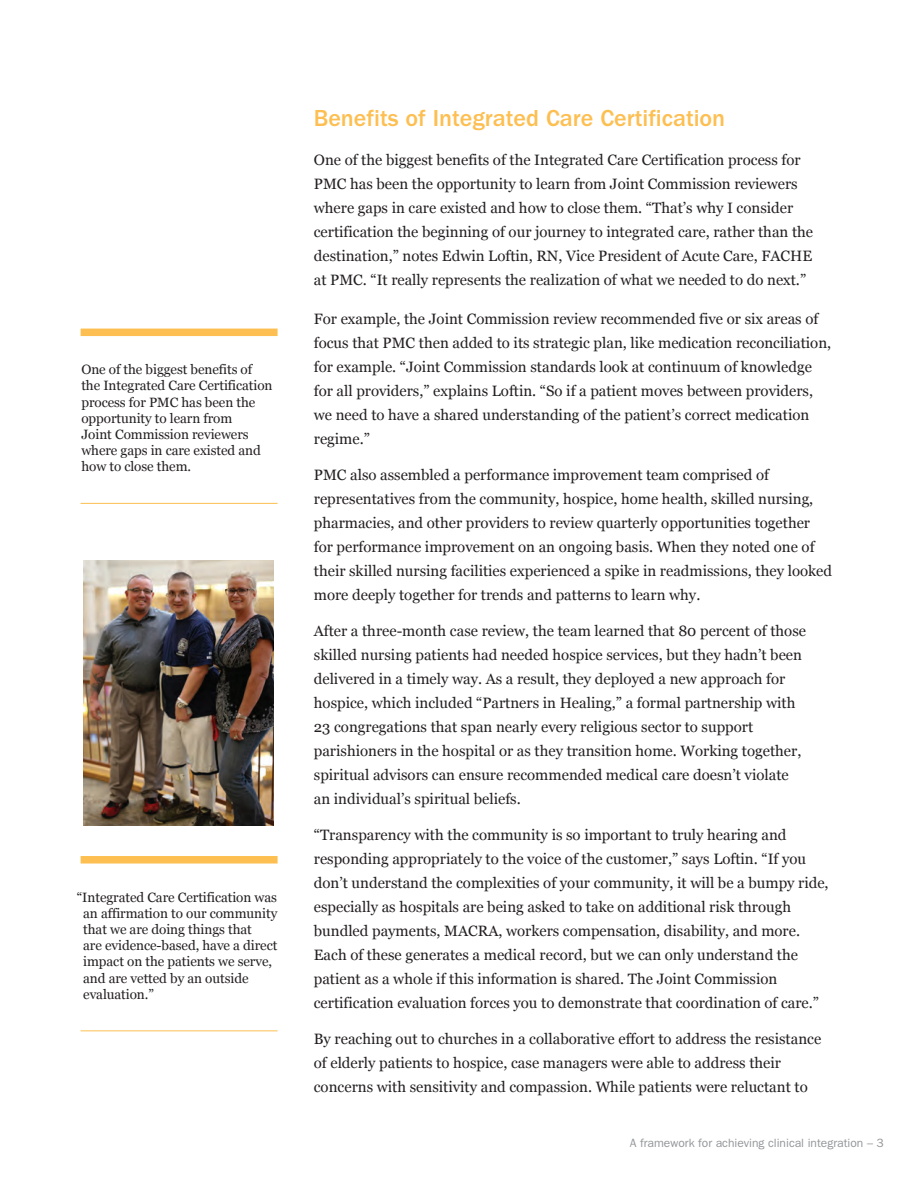
<style>
.page{position:relative;width:918px;height:1188px;background:#fff}
.page>*{position:absolute;margin:0;border:0;box-sizing:border-box;transform-origin:0 0}
.t1{font:500 24px "Franklin Gothic";color:#fdbf51}
.t2{font:15px/24px "Georgia";color:#231f20}
.t3{font:13.5px/16.2px "Georgia";letter-spacing:-.005em;color:#231f20}
.t4{font:12px "Franklin Gothic";color:#939598}
</style>
<div class="page">
<img style="left:83px;top:560px;width:191px;height:266px">
<div style="left:81px;top:856px;width:197px;height:8px;background:#fdbf51"></div>
<hr style="left:81px;top:1030px;width:197px;height:1px;background:#fdbf51">
<div style="left:81px;top:329px;width:197px;height:7px;background:#fdbf51"></div>
<hr style="left:81px;top:503px;width:197px;height:1px;background:#fdbf51">
<p class="t3" style="left:81px;top:362px;width:193px">One of the biggest benefits of the Integrated Care Certification process for PMC has been the opportunity to learn from<br>Joint Commission reviewers where gaps in care existed and how to close them.</p>
<p class="t3" style="left:83px;top:889px;width:196px;text-indent:-6px">“Integrated Care Certification was an affirmation to our community that we are doing things that<br>are evidence-based, have a direct impact on the patients we serve, and are vetted by an outside evaluation.”</p>
<p class="t1" style="left:314px;top:105px;width:413px">Benefits of Integrated Care Certification</p>
<p class="t2" style="left:314px;top:148px;width:501px">One of the biggest benefits of the Integrated Care Certification process for PMC has been the opportunity to learn from Joint Commission reviewers where gaps in care existed and how to close them. “That’s why I consider certification the beginning of our journey to integrated care, rather than the destination,” notes Edwin Loftin, RN, Vice President of Acute Care, FACHE at PMC. “It really represents the realization of what we needed to do next.”</p>
<p class="t2" style="left:314px;top:307px;width:519px">For example, the Joint Commission review recommended five or six areas of focus that PMC then added to its strategic plan, like medication reconciliation, for example. “Joint Commission standards look at continuum of knowledge for all providers,” explains Loftin. “So if a patient moves between providers, we need to have a shared understanding of the patient’s correct medication regime.”</p>
<p class="t2" style="left:314px;top:463px;width:520px">PMC also assembled a performance improvement team comprised of representatives from the community, hospice, home health, skilled nursing, pharmacies, and other providers to review quarterly opportunities together for performance improvement on an ongoing basis. When they noted one of their skilled nursing facilities experienced a spike in readmissions, they looked more deeply together for trends and patterns to learn why.</p>
<p class="t2" style="left:314px;top:619px;width:494px">After a three-month case review, the team learned that 80 percent of those skilled nursing patients had needed hospice services, but they hadn’t been delivered in a timely way. As a result, they deployed a new approach for hospice, which included “Partners in Healing,” a formal partnership with 23 congregations that span nearly every religious sector to support parishioners in the hospital or as they transition home. Working together, spiritual advisors can ensure recommended medical care doesn’t violate an individual’s spiritual beliefs.</p>
<p class="t2" style="left:314px;top:823px;width:516px">“Transparency with the community is so important to truly hearing and responding appropriately to the voice of the customer,” says Loftin. “If you don’t understand the complexities of your community, it will be a bumpy ride, especially as hospitals are being asked to take on additional risk through bundled payments, MACRA, workers compensation, disability, and more.<br>Each of these generates a medical record, but we can only understand the patient as a whole if this information is shared. The Joint Commission certification evaluation forces you to demonstrate that coordination of care.”</p>
<p class="t2" style="left:314px;top:1027px;width:509px">By reaching out to churches in a collaborative effort to address the resistance of elderly patients to hospice, case managers were able to address their concerns with sensitivity and compassion. While patients were reluctant to</p>
<p class="t4" style="left:630px;top:1136px;width:255px">A framework for achieving clinical integration – 3</p>
</div>
